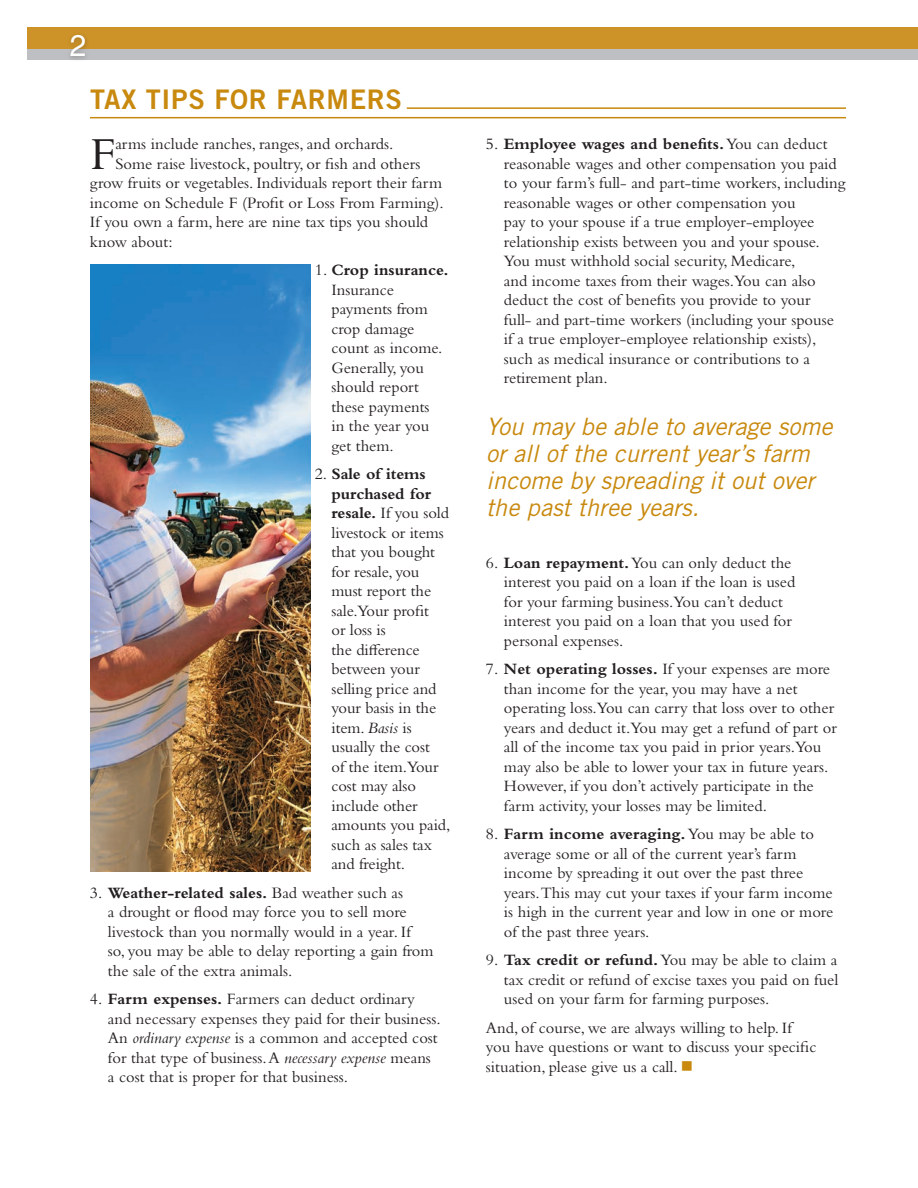
<style>
.page{position:relative;width:918px;height:1188px;background:#fff}
.page>*{position:absolute;margin:0;border:0;box-sizing:border-box;transform-origin:0 0}
.t1{font:47.85px "Bembo Std";color:#231f20}
.t2{font:30px "Helvetica LT Std";color:#fff}
.t3{font:27px "Trade Gothic LT Std Bd 2";letter-spacing:.025em;color:#c8890e}
.t4{font:italic 24px/27px "Trade Gothic LT Std";color:#c8890e}
.t5{font:16.5px/19.5px "Bembo Std";color:#231f20}
.s1{font-weight:700}
.s2{font-style:italic}
.s3{color:#c8890e}
</style>
<div class="page">
<div style="left:27px;top:44px;width:891px;height:16px;background:#bebfc2"></div>
<div style="left:27px;top:27px;width:891px;height:22px;background:#cd9328"></div>
<hr style="left:407px;top:107px;width:439px;height:2px;background:#c8890e">
<hr style="left:90px;top:117px;width:756px;height:1px;background:#c8890e">
<div style="left:67px;top:31px;width:24px;height:31px;background:#231f20;opacity:.3"></div>
<img style="left:90px;top:264px;width:220px;height:608px">
<h2 class="t2" style="left:70px;top:28px;width:18px">2</h2>
<h3 class="t3" style="left:90px;top:83px;width:314px">TAX TIPS FOR FARMERS</h3>
<h1 class="t1" style="left:90px;top:126px;width:27px">F</h1>
<p class="t5" style="left:115px;top:134px;width:280px">arms include ranches, ranges, and orchards.</p>
<p class="t5" style="left:115px;top:153px;width:307px">Some raise livestock, poultry, or fish and others</p>
<p class="t5" style="left:90px;top:173px;width:354px">grow fruits or vegetables. Individuals report their farm</p>
<p class="t5" style="left:90px;top:192px;width:355px">income on Schedule F (Profit or Loss From Farming).</p>
<p class="t5" style="left:90px;top:212px;width:340px">If you own a farm, here are nine tax tips you should</p>
<p class="t5" style="left:90px;top:231px;width:84px">know about:</p>
<p class="t5" style="left:331px;top:260px;width:119px;text-indent:-16px">1. <span class="s1">Crop insurance.<br></span>Insurance payments from crop damage count as income.<br>Generally, you should report these payments<br>in the year you get them.</p>
<p class="t5" style="left:331px;top:464px;width:120px;text-indent:-16px">2. <span class="s1">Sale of items purchased for resale.</span> If you sold livestock or items that you bought for resale, you must report the sale.Your profit<br>or loss is<br>the difference between your selling price and your basis in the item. <span class="s2">Basis</span> is usually the cost<br>of the item.Your cost may also include other amounts you paid, such as sales tax and freight.</p>
<p class="t5" style="left:108px;top:882px;width:327px;text-indent:-18px">3. <span class="s1">Weather-related sales.</span> Bad weather such as<br>a drought or flood may force you to sell more livestock than you normally would in a year. If<br>so, you may be able to delay reporting a gain from the sale of the extra animals.</p>
<p class="t5" style="left:108px;top:989px;width:334px;text-indent:-18px">4. <span class="s1">Farm expenses.</span> Farmers can deduct ordinary and necessary expenses they paid for their business.<br>An <span class="s2">ordinary expense</span> is a common and accepted cost for that type of business. A <span class="s2">necessary expense</span> means a cost that is proper for that business.</p>
<p class="t5" style="left:504px;top:134px;width:343px;text-indent:-18px">5. <span class="s1">Employee wages and benefits.</span> You can deduct reasonable wages and other compensation you paid to your farm’s full- and part-time workers, including reasonable wages or other compensation you<br>pay to your spouse if a true employer-employee relationship exists between you and your spouse.<br>You must withhold social security, Medicare,<br>and income taxes from their wages.You can also deduct the cost of benefits you provide to your<br>full- and part-time workers (including your spouse if a true employer-employee relationship exists), such as medical insurance or contributions to a retirement plan.</p>
<h3 class="t4" style="left:486px;top:414px;width:348px">You may be able to average some or all of the current year’s farm income by spreading it out over the past three years.</h3>
<p class="t5" style="left:504px;top:553px;width:293px;text-indent:-18px">6. <span class="s1">Loan repayment.</span> You can only deduct the interest you paid on a loan if the loan is used for your farming business.You can’t deduct interest you paid on a loan that you used for personal expenses.</p>
<p class="t5" style="left:504px;top:659px;width:334px;text-indent:-18px">7. <span class="s1">Net operating losses.</span> If your expenses are more than income for the year, you may have a net operating loss.You can carry that loss over to other years and deduct it.You may get a refund of part or all of the income tax you paid in prior years.You may also be able to lower your tax in future years.<br>However, if you don’t actively participate in the farm activity, your losses may be limited.</p>
<p class="t5" style="left:504px;top:824px;width:331px;text-indent:-18px">8. <span class="s1">Farm income averaging.</span> You may be able to average some or all of the current year’s farm income by spreading it out over the past three years.This may cut your taxes if your farm income is high in the current year and low in one or more of the past three years.</p>
<p class="t5" style="left:504px;top:950px;width:336px;text-align:justify;text-indent:-18px">9. <span class="s1">Tax credit or refund.</span> You may be able to claim a tax credit or refund of excise taxes you paid on fuel used on your farm for farming purposes.</p>
<p class="t5" style="left:486px;top:1018px;width:332px">And, of course, we are always willing to help. If you have questions or want to discuss your specific situation, please give us a call. <span class="s3">■</span></p>
</div>
